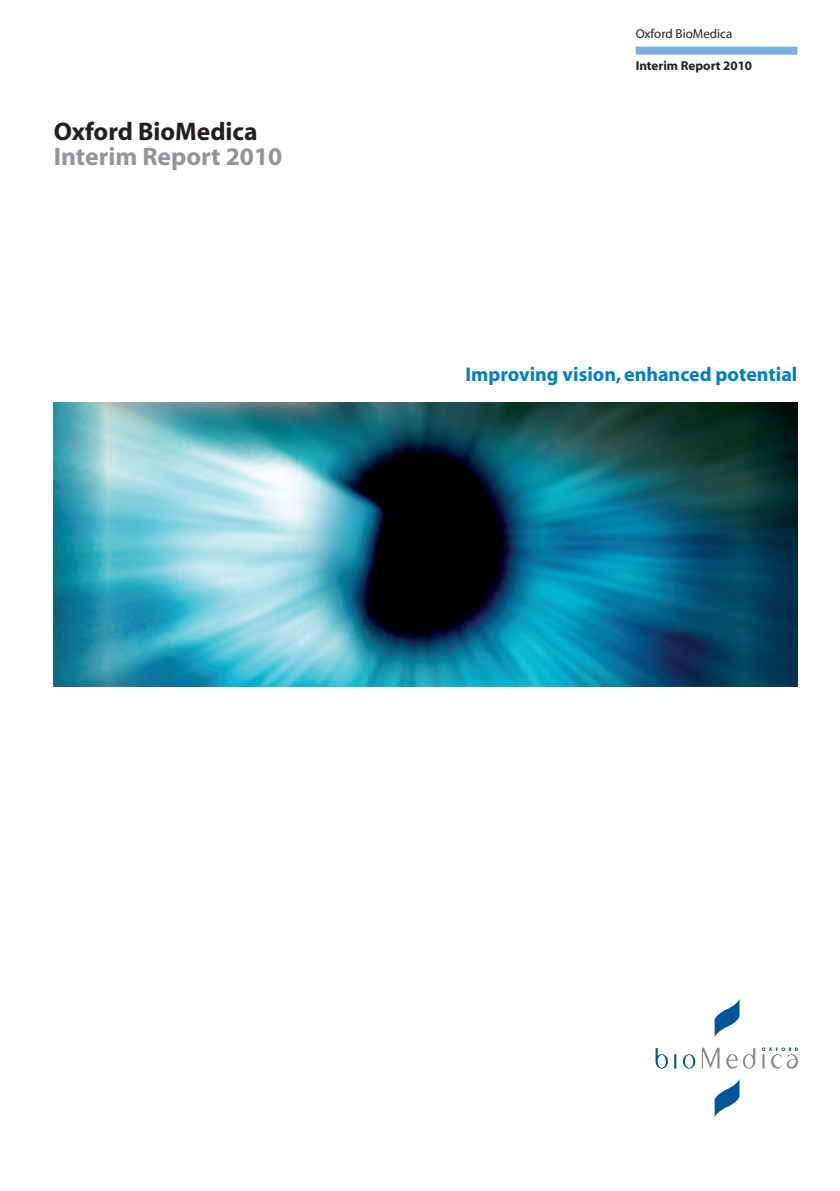
<style>
.page{position:relative;width:840px;height:1191px;background:#fff}
.page>*{position:absolute;margin:0;border:0;box-sizing:border-box;transform-origin:0 0}
.t1{font:700 25.6px "Myriad";color:#939598}
.t2{font:700 25.6px "Myriad";color:#231f20}
.t3{font:700 20px "Myriad";color:#007ec5}
.t4{font:700 13px "Myriad";color:#231f20}
.t5{font:13px "Myriad";color:#231f20}
</style>
<div class="page">
<div style="left:635px;top:47px;width:162px;height:8px;background:#79aede"></div>
<img style="left:54px;top:403px;width:743px;height:283px">
<svg style="left:701px;top:1047px;width:18px;height:21px"></svg>
<svg style="left:674px;top:1054px;width:2px;height:14px"></svg>
<svg style="left:682px;top:1054px;width:13px;height:14px"></svg>
<svg style="left:655px;top:1047px;width:12px;height:21px"></svg>
<svg style="left:726px;top:1048px;width:28px;height:20px"></svg>
<svg style="left:761px;top:1047px;width:36px;height:21px"></svg>
<svg style="left:714px;top:1000px;width:25px;height:38px"></svg>
<svg style="left:714px;top:1080px;width:25px;height:38px"></svg>
<p class="t2" style="left:54px;top:121px;width:205px">Oxford BioMedica</p>
<p class="t1" style="left:54px;top:147px;width:230px">Interim Report 2010</p>
<p class="t5" style="left:635px;top:29px;width:98px">Oxford BioMedica</p>
<p class="t4" style="left:635px;top:61px;width:118px">Interim Report 2010</p>
<p class="t3" style="left:465px;top:367px;width:333px">Improving vision, enhanced potential</p>
</div>
